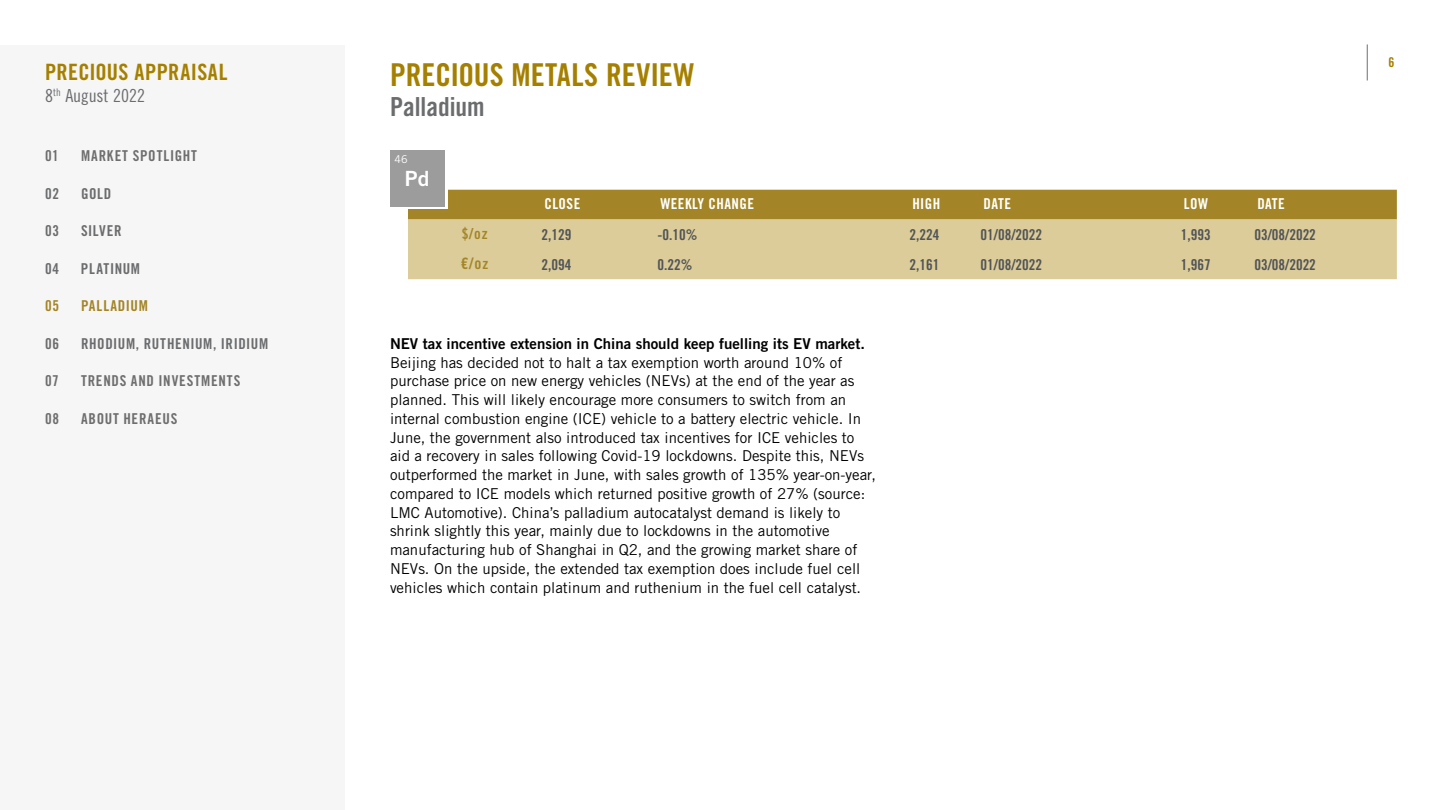
<style>
.page{position:relative;width:1440px;height:810px;background:#fff}
.page>*{position:absolute;margin:0;border:0;box-sizing:border-box;transform-origin:0 0}
.t1{font:31.5px "Trade Gothic LT Std Bd Cn 20";color:#a58000}
.t2{font:26.25px "Trade Gothic LT Std Bd Cn 20";color:#6b6c6e}
.t3{font:22.5px "Trade Gothic LT Std Bd Cn 20";letter-spacing:.015em;color:#a58000}
.t4{font:21px "Trade Gothic LT Std Bd 2";color:#fff}
.t5{font:18px "Trade Gothic LT Std Cn 18";letter-spacing:-.005em;color:#6b6c6e}
.t6{font:15.75px "Trade Gothic LT Std Bd Cn 20";color:#a38527}
.t7{font:15px/18.8px "Trade Gothic LT Std";color:#000}
.t8{font:15px "Trade Gothic LT Std Bd Cn 20";color:#535456}
.t9{font:15px "Trade Gothic LT Std Bd 2";color:#000}
.t10{font:15px "Trade Gothic LT Std Bd Cn 20";letter-spacing:.055em;color:#6e6e6e}
.t11{font:15px "Trade Gothic LT Std Bd Cn 20";letter-spacing:.04em;color:#6b6c6e}
.t12{font:15px "Trade Gothic LT Std Bd Cn 20";letter-spacing:.03em;color:#fff}
.t13{font:15px "Trade Gothic LT Std Bd Cn 20";letter-spacing:.055em;color:#a38527}
.t14{font:13.5px "Trade Gothic LT Std Bd Cn 20";color:#a58000}
.t15{font:10.8px "Trade Gothic LT Std";color:#fff}
.s1{font-size:15px}
</style>
<div class="page">
<hr style="left:1367px;top:44px;width:1px;height:36px;background:#6e6e6e">
<div style="left:408px;top:190px;width:989px;height:30px;background:#a38527"></div>
<div style="left:408px;top:220px;width:989px;height:59px;background:#dbcc99"></div>
<div style="left:393px;top:153px;width:54px;height:56px;background:linear-gradient(to right,#fff,#fff)"></div>
<div style="left:390px;top:150px;width:54px;height:56px;background:#9c9c9d"></div>
<div style="left:0;top:45px;width:345px;height:765px;background:#f6f6f6"></div>
<h3 class="t3" style="left:45px;top:58px;width:184px">PRECIOUS APPRAISAL</h3>
<p class="t5" style="left:45px;top:85px;width:102px">8<sup>th</sup> August 2022</p>
<p class="t10" style="left:45px;top:147px;width:15px">01</p>
<p class="t10" style="left:81px;top:147px;width:117px">MARKET SPOTLIGHT</p>
<p class="t11" style="left:45px;top:184px;width:16px">02</p>
<p class="t11" style="left:81px;top:184px;width:32px">GOLD</p>
<p class="t11" style="left:45px;top:222px;width:16px">03</p>
<p class="t11" style="left:81px;top:222px;width:42px">SILVER</p>
<p class="t11" style="left:45px;top:259px;width:16px">04</p>
<p class="t11" style="left:81px;top:259px;width:61px">PLATINUM</p>
<p class="t13" style="left:45px;top:297px;width:16px">05</p>
<p class="t13" style="left:81px;top:297px;width:68px">PALLADIUM</p>
<p class="t11" style="left:45px;top:334px;width:16px">06</p>
<p class="t11" style="left:81px;top:334px;width:189px">RHODIUM, RUTHENIUM, IRIDIUM</p>
<p class="t10" style="left:45px;top:372px;width:15px">07</p>
<p class="t10" style="left:81px;top:372px;width:161px">TRENDS AND INVESTMENTS</p>
<p class="t10" style="left:45px;top:409px;width:16px">08</p>
<p class="t10" style="left:81px;top:409px;width:98px">ABOUT HERAEUS</p>
<h1 class="t1" style="left:390px;top:56px;width:306px">PRECIOUS METALS REVIEW</h1>
<h2 class="t2" style="left:390px;top:91px;width:96px">Palladium</h2>
<p class="t15" style="left:395px;top:152px;width:15px">46</p>
<h3 class="t4" style="left:405px;top:165px;width:26px">Pd</h3>
<p class="t12" style="left:544px;top:194px;width:37px">CLOSE</p>
<p class="t12" style="left:660px;top:194px;width:95px">WEEKLY CHANGE</p>
<p class="t12" style="left:912px;top:194px;width:30px">HIGH</p>
<p class="t12" style="left:984px;top:194px;width:29px">DATE</p>
<p class="t12" style="left:1184px;top:194px;width:26px">LOW</p>
<p class="t12" style="left:1257px;top:194px;width:29px">DATE</p>
<p class="t13" style="left:462px;top:224px;width:28px">$/oz</p>
<p class="t8" style="left:541px;top:225px;width:31px">2,129</p>
<p class="t8" style="left:657px;top:225px;width:41px">-0.10%</p>
<p class="t8" style="left:909px;top:225px;width:31px">2,224</p>
<p class="t8" style="left:981px;top:225px;width:63px">01/08/2022</p>
<p class="t8" style="left:1181px;top:225px;width:31px">1,993</p>
<p class="t8" style="left:1254px;top:225px;width:63px">03/08/2022</p>
<p class="t6" style="left:461px;top:254px;width:29px">€/o<span class="s1">z</span></p>
<p class="t8" style="left:541px;top:255px;width:31px">2,094</p>
<p class="t8" style="left:657px;top:255px;width:36px">0.22%</p>
<p class="t8" style="left:909px;top:255px;width:31px">2,161</p>
<p class="t8" style="left:981px;top:255px;width:63px">01/08/2022</p>
<p class="t8" style="left:1181px;top:255px;width:31px">1,967</p>
<p class="t8" style="left:1254px;top:255px;width:63px">03/08/2022</p>
<p class="t9" style="left:390px;top:334px;width:476px">NEV tax incentive extension in China should keep fuelling its EV market.</p>
<p class="t7" style="left:390px;top:353px;width:487px">Beijing has decided not to halt a tax exemption worth around 10% of purchase price on new energy vehicles (NEVs) at the end of the year as planned. This will likely encourage more consumers to switch from an internal combustion engine (ICE) vehicle to a battery electric vehicle. In June, the government also introduced tax incentives for ICE vehicles to aid a recovery in sales following Covid-19 lockdowns. Despite this, NEVs outperformed the market in June, with sales growth of 135% year-on-year, compared to ICE models which returned positive growth of 27% (source:<br>LMC Automotive). China’s palladium autocatalyst demand is likely to shrink slightly this year, mainly due to lockdowns in the automotive manufacturing hub of Shanghai in Q2, and the growing market share of NEVs. On the upside, the extended tax exemption does include fuel cell vehicles which contain platinum and ruthenium in the fuel cell catalyst.</p>
<p class="t14" style="left:1389px;top:54px;width:7px">6</p>
</div>
